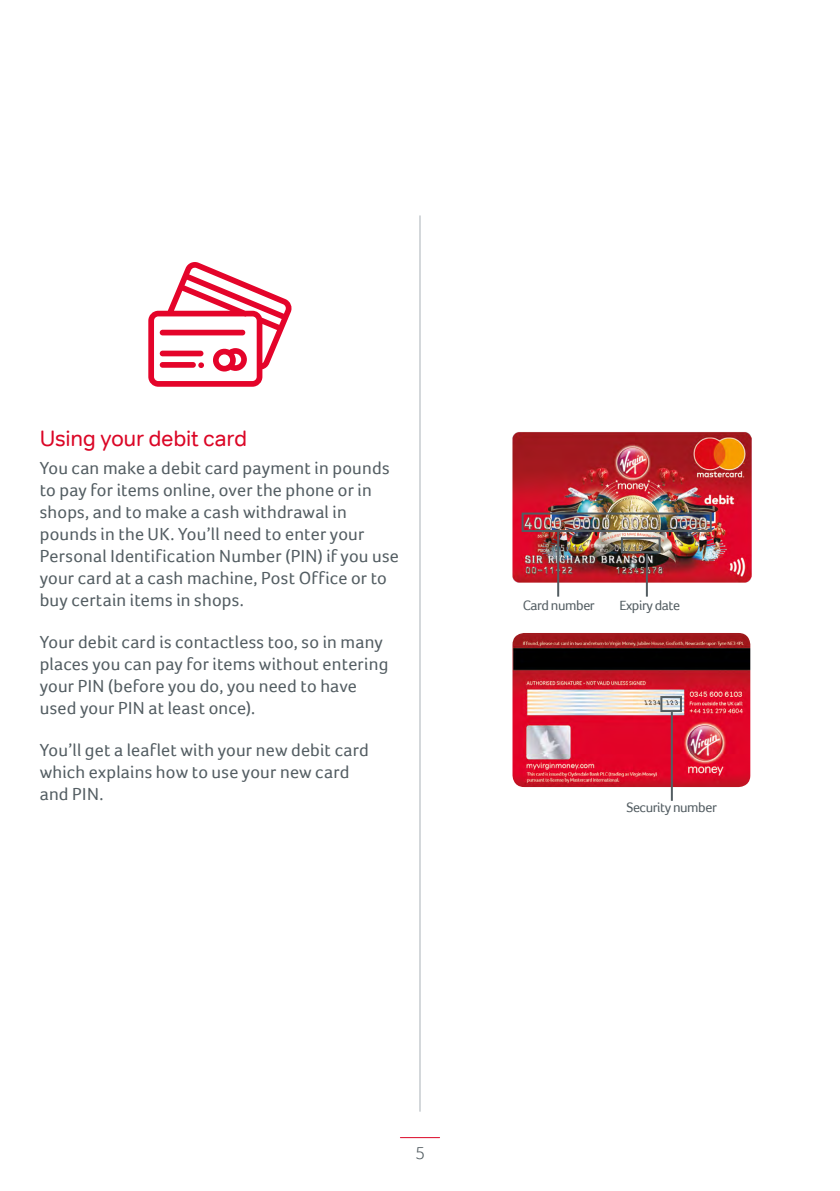
<style>
.page{position:relative;width:840px;height:1191px;background:#fff}
.page>*{position:absolute;margin:0;border:0;box-sizing:border-box;transform-origin:0 0}
._1mm_Left{font:22px "Tondo";letter-spacing:-.02em;color:#db0626}
._3_5mm_Left{font:18px/22px "Foco";letter-spacing:.01em;color:#535d62}
.t1{font:300 18px "Foco";color:#535d62}
.t2{font:14px "Foco";letter-spacing:-.03em;color:#535d62}
</style>
<div class="page">
<hr style="left:419px;top:216px;width:1px;height:895px;background:#a9b1b7">
<hr style="left:400px;top:1137px;width:39px;height:1px;background:#db0626">
<img style="left:512px;top:432px;width:239px;height:150px">
<div style="left:521px;top:512px;width:190px;height:20px;border:2px solid #535d62"></div>
<div style="left:620px;top:537px;width:40px;height:16px;border:2px solid #535d62"></div>
<hr style="left:557px;top:532px;width:2px;height:64px;background:#535d62">
<hr style="left:645px;top:554px;width:2px;height:42px;background:#535d62">
<img style="left:512px;top:633px;width:237px;height:154px">
<div style="left:660px;top:696px;width:21px;height:16px;border:2px solid #535d62"></div>
<hr style="left:670px;top:712px;width:2px;height:89px;background:#535d62">
<svg style="left:148px;top:262px;width:144px;height:125px"></svg>
<p class="_1mm_Left" style="left:40px;top:425px;width:209px">Using your debit card</p>
<p class="_3_5mm_Left" style="left:40px;top:457px;width:360px">You can make a debit card payment in pounds to pay for items online, over the phone or in shops, and to make a cash withdrawal in pounds in the UK. You’ll need to enter your Personal Identification Number (PIN) if you use your card at a cash machine, Post Office or to buy certain items in shops.</p>
<p class="_3_5mm_Left" style="left:40px;top:631px;width:350px">Your debit card is contactless too, so in many places you can pay for items without entering your PIN (before you do, you need to have used your PIN at least once).</p>
<p class="_3_5mm_Left" style="left:40px;top:738px;width:330px">You’ll get a leaflet with your new debit card which explains how to use your new card and PIN.</p>
<p class="t2" style="left:522px;top:597px;width:74px">Card number</p>
<p class="t2" style="left:619px;top:597px;width:62px">Expiry date</p>
<p class="t2" style="left:626px;top:799px;width:92px">Security number</p>
<p class="t1" style="left:415px;top:1143px;width:11px">5</p>
</div>
